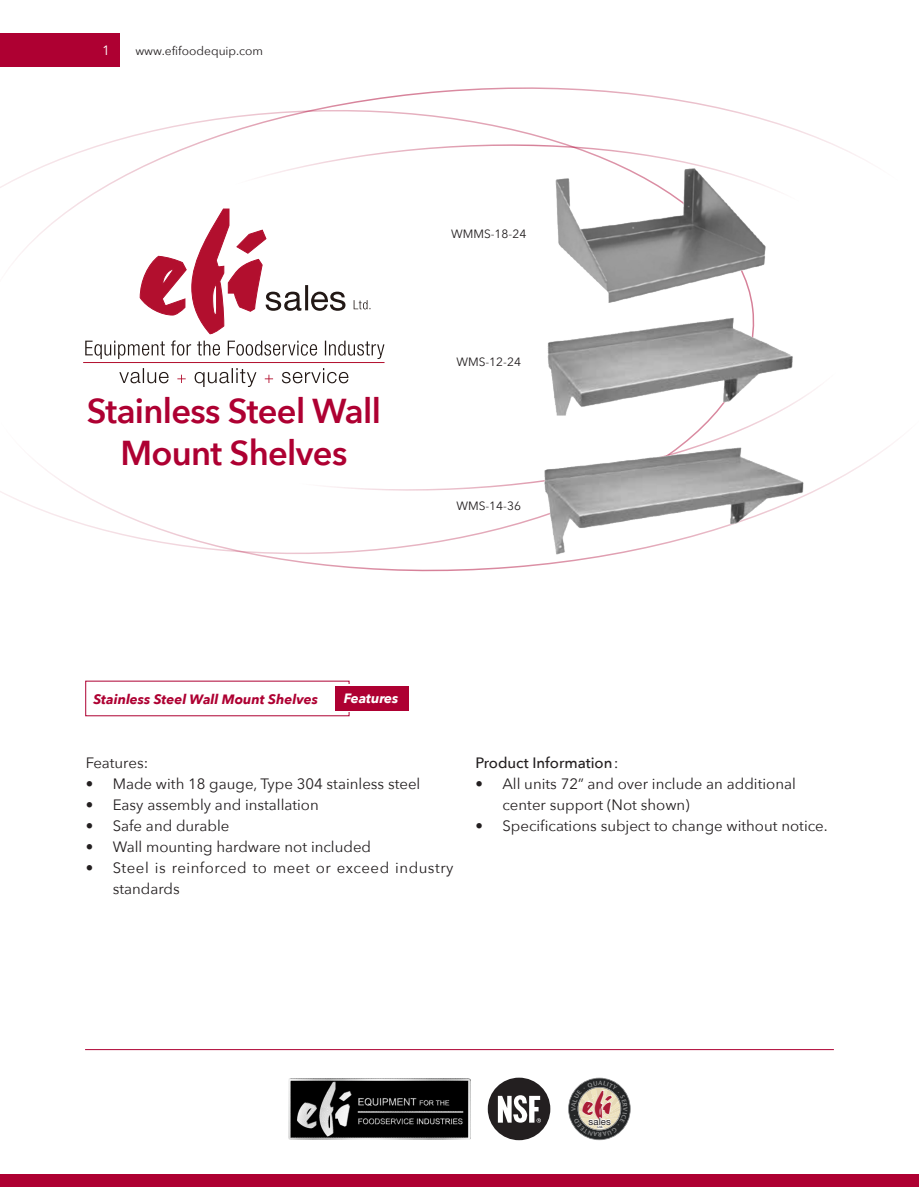
<style>
.page{position:relative;width:919px;height:1187px;background:#fff}
.page>*{position:absolute;margin:0;border:0;box-sizing:border-box;transform-origin:0 0}
.t1{font:600 34.5px/41.4px "Avenir Next";letter-spacing:-.02em;color:#ae0032;text-align:center}
.t2{font:31.95px "Choc ICG";color:#aa1c36}
.t3{font:15px/21px "Avenir Next";color:#231f20}
.t4{font:15px/21px "Avenir Next";letter-spacing:.035em;color:#231f20}
.t5{font:500 15px "Avenir Next";color:#231f20}
.t6{font:italic 700 13.5px "Avenir Next";color:#ae0032}
.t7{font:italic 700 13.5px "Avenir Next";letter-spacing:-.005em;color:#fff}
.t8{font:13.5px "Avenir Next";color:#fff}
.t9{font:12px "Avenir Next";color:#231f20}
.t10{font:9.6px "Helvetica Neue";letter-spacing:.01em;color:#231f20}
.t11{font:500 3px "Helvetica Neue";color:#231f20}
.s1{font-family:"Adobe Song Std";font-weight:300}
</style>
<div class="page">
<svg style="left:0;top:87px;width:898px;height:485px"></svg>
<svg style="left:282px;top:368px;width:66px;height:15px"></svg>
<svg style="left:265px;top:374px;width:8px;height:9px"></svg>
<svg style="left:194px;top:368px;width:62px;height:19px"></svg>
<svg style="left:177px;top:374px;width:9px;height:9px"></svg>
<svg style="left:119px;top:368px;width:50px;height:15px"></svg>
<hr style="left:83px;top:362px;width:301px;height:1px;background:#b20f2e">
<svg style="left:353px;top:300px;width:17px;height:9px"></svg>
<svg style="left:85px;top:340px;width:299px;height:19px"></svg>
<svg style="left:140px;top:209px;width:205px;height:125px"></svg>
<div style="left:0;top:1174px;width:918px;height:12px;background:#ae0032"></div>
<hr style="left:85px;top:1049px;width:748px;height:1px;background:#ae0032">
<div style="left:0;top:33px;width:119px;height:34px;background:#ae0032"></div>
<img style="left:288px;top:1078px;width:182px;height:61px">
<div style="left:487px;top:1077px;width:63px;height:63px;background:#231f20;border-radius:50%"></div>
<svg style="left:498px;top:1095px;width:43px;height:27px"></svg>
<img style="left:544px;top:169px;width:259px;height:385px">
<div style="left:335px;top:686px;width:73px;height:24px;background:#ae0032"></div>
<svg style="left:568px;top:1077px;width:62px;height:62px"></svg>
<p class="t8" style="left:102px;top:38px;width:9px">1</p>
<p class="t9" style="left:135px;top:40px;width:129px">www.efifoodequip.com</p>
<p class="t1" style="left:87px;top:390px;width:296px">Stainless Steel Wall<br>Mount Shelves</p>
<p class="t9" style="left:451px;top:224px;width:77px">WMMS-18-24</p>
<p class="t9" style="left:456px;top:352px;width:66px">WMS-12-24</p>
<p class="t9" style="left:456px;top:495px;width:66px">WMS-14-36</p>
<p class="t6" style="left:93px;top:688px;width:226px">Stainless Steel Wall Mount Shelves</p>
<p class="t7" style="left:344px;top:686px;width:56px">Features</p>
<p class="t3" style="left:86px;top:751px;width:64px">Features:</p>
<p class="t3" style="left:86px;top:772px;width:336px">• Made with 18 gauge, Type 304 stainless steel</p>
<p class="t3" style="left:86px;top:793px;width:234px">• Easy assembly and installation</p>
<p class="t3" style="left:86px;top:814px;width:145px">• Safe and durable</p>
<p class="t3" style="left:86px;top:835px;width:287px">• Wall mounting hardware not included</p>
<p class="t4" style="left:113px;top:856px;width:342px;text-indent:-27px">• Steel is reinforced to meet or exceed industry standards</p>
<p class="t5" style="left:475px;top:750px;width:153px">Product Information<span class="s1">：</span></p>
<p class="t3" style="left:502px;top:772px;width:295px;text-indent:-27px">• All units 72” and over include an additional center support (Not shown)</p>
<p class="t3" style="left:475px;top:814px;width:354px">• Specifications subject to change without notice.</p>
<p class="t2" style="left:581px;top:1083px;width:32px">efi</p>
<p class="t11" style="left:597px;top:1125px;width:7px">Ltd.</p>
<p class="t10" style="left:588px;top:1115px;width:24px">sales</p>
</div>
